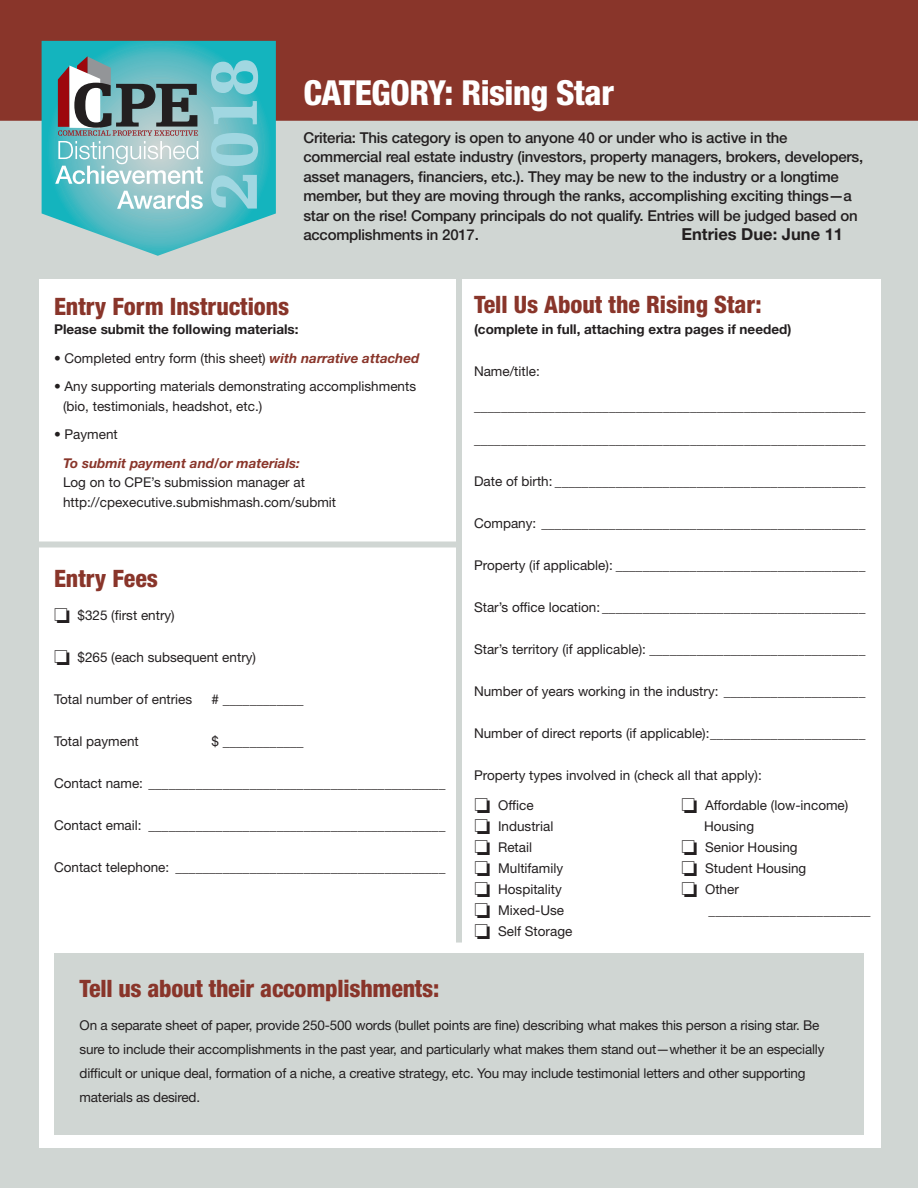
<style>
.page{position:relative;width:918px;height:1188px;background:#d0d6d3}
.page>*{position:absolute;margin:0;border:0;box-sizing:border-box;transform-origin:0 0}
.t1{font:900 68.55px "Egyptienne FLT Std";color:#a1d7e1}
.t2{font:800 condensed 34.5px "Helvetica Neue LT Std";letter-spacing:-.015em;color:#fff}
.t3{font:800 condensed 24px "Helvetica Neue LT Std";color:#89352a}
.t4{font:700 16.5px "Helvetica Neue LT Std";color:#231f20}
.t5{font:500 15px/19.5px "Helvetica Neue LT Std";letter-spacing:-.015em;color:#231f20}
.t6{font:13.5px/19.5px "Helvetica Neue LT Std";color:#231f20}
.t7{font:700 13.5px "Helvetica Neue LT Std";color:#231f20}
.s1{font-weight:700;font-style:italic;color:#89352a}
</style>
<div class="page">
<div style="left:0;top:0;width:918px;height:120px;background:#89352a"></div>
<div style="left:0;top:0;width:918px;height:121px;border:2px solid #89352a"></div>
<div style="left:39px;top:279px;width:841px;height:868px;background:#fff"></div>
<div style="left:54px;top:954px;width:810px;height:181px;background:#d0d6d3"></div>
<div style="left:39px;top:542px;width:419px;height:6px;background:#d0d6d3"></div>
<div style="left:456px;top:279px;width:6px;height:664px;background:#d0d6d3"></div>
<svg style="left:42px;top:41px;width:234px;height:215px"></svg>
<svg style="left:55px;top:56px;width:148px;height:128px"></svg>
<svg style="left:117px;top:191px;width:86px;height:18px"></svg>
<p class="t1" style="left:196px;top:211px;width:154px;rotate:-90deg">2018</p>
<p class="t2" style="left:303px;top:72px;width:312px">CATEGORY: Rising Star</p>
<p class="t5" style="left:303px;top:127px;width:561px">Criteria: This category is open to anyone 40 or under who is active in the commercial real estate industry (investors, property managers, brokers, developers, asset managers, financiers, etc.). They may be new to the industry or a longtime member, but they are moving through the ranks, accomplishing exciting things—a star on the rise! Company principals do not qualify. Entries will be judged based on accomplishments in 2017.</p>
<p class="t4" style="left:681px;top:224px;width:163px">Entries Due: June 11</p>
<p class="t3" style="left:54px;top:292px;width:237px">Entry Form Instructions</p>
<p class="t7" style="left:54px;top:321px;width:246px">Please submit the following materials:</p>
<p class="t6" style="left:54px;top:348px;width:367px">• Completed entry form (this sheet) <span class="s1">with narrative attached</span></p>
<p class="t6" style="left:63px;top:377px;width:355px;text-indent:-9px">• Any supporting materials demonstrating accomplishments (bio, testimonials, headshot, etc.)</p>
<p class="t6" style="left:54px;top:425px;width:65px">• Payment</p>
<p class="t6" style="left:63px;top:453px;width:275px"><span class="s1">To submit payment and/or materials:<br></span>Log on to CPE’s submission manager at http://cpexecutive.submishmash.com/submit</p>
<p class="t3" style="left:54px;top:564px;width:105px">Entry Fees</p>
<p class="t6" style="left:54px;top:606px;width:122px">❏ $325 (first entry)</p>
<p class="t6" style="left:54px;top:648px;width:204px">❏ $265 (each subsequent entry)</p>
<p class="t6" style="left:54px;top:690px;width:140px">Total number of entries</p>
<p class="t6" style="left:212px;top:690px;width:94px"># ____________</p>
<p class="t6" style="left:54px;top:732px;width:86px">Total payment</p>
<p class="t6" style="left:212px;top:732px;width:94px">$ ____________</p>
<p class="t6" style="left:54px;top:774px;width:393px">Contact name: ____________________________________________</p>
<p class="t6" style="left:54px;top:816px;width:393px">Contact email: ____________________________________________</p>
<p class="t6" style="left:54px;top:858px;width:393px">Contact telephone: ________________________________________</p>
<p class="t3" style="left:474px;top:290px;width:289px">Tell Us About the Rising Star:</p>
<p class="t7" style="left:474px;top:321px;width:319px">(complete in full, attaching extra pages if needed)</p>
<p class="t6" style="left:474px;top:362px;width:67px">Name/title:</p>
<p class="t6" style="left:474px;top:396px;width:393px">__________________________________________________________</p>
<p class="t6" style="left:474px;top:429px;width:393px">__________________________________________________________</p>
<p class="t6" style="left:474px;top:471px;width:393px">Date of birth: ______________________________________________</p>
<p class="t6" style="left:474px;top:513px;width:393px">Company: ________________________________________________</p>
<p class="t6" style="left:474px;top:555px;width:393px">Property (if applicable): _____________________________________</p>
<p class="t6" style="left:474px;top:597px;width:393px">Star’s office location: _______________________________________</p>
<p class="t6" style="left:474px;top:639px;width:393px">Star’s territory (if applicable): ________________________________</p>
<p class="t6" style="left:474px;top:681px;width:393px">Number of years working in the industry: _____________________</p>
<p class="t6" style="left:474px;top:723px;width:393px">Number of direct reports (if applicable):_______________________</p>
<p class="t6" style="left:474px;top:765px;width:289px">Property types involved in (check all that apply):</p>
<p class="t6" style="left:475px;top:795px;width:61px">❏ Office</p>
<p class="t6" style="left:475px;top:816px;width:80px">❏ Industrial</p>
<p class="t6" style="left:475px;top:837px;width:59px">❏ Retail</p>
<p class="t6" style="left:475px;top:858px;width:90px">❏ Multifamily</p>
<p class="t6" style="left:475px;top:879px;width:89px">❏ Hospitality</p>
<p class="t6" style="left:475px;top:900px;width:91px">❏ Mixed-Use</p>
<p class="t6" style="left:475px;top:921px;width:99px">❏ Self Storage</p>
<p class="t6" style="left:704px;top:794px;width:146px;line-height:21px;text-indent:-23px">❏ Affordable (low-income)<br>Housing</p>
<p class="t6" style="left:682px;top:837px;width:118px">❏ Senior Housing</p>
<p class="t6" style="left:682px;top:858px;width:126px">❏ Student Housing</p>
<p class="t6" style="left:709px;top:878px;width:164px;line-height:21px;text-indent:-27px">❏ Other ________________________</p>
<p class="t3" style="left:80px;top:973px;width:361px">Tell us about their accomplishments:</p>
<p class="t6" style="left:80px;top:1013px;width:746px;line-height:24px">On a separate sheet of paper, provide 250-500 words (bullet points are fine) describing what makes this person a rising star. Be sure to include their accomplishments in the past year, and particularly what makes them stand out—whether it be an especially difficult or unique deal, formation of a niche, a creative strategy, etc. You may include testimonial letters and other supporting materials as desired.</p>
</div>
